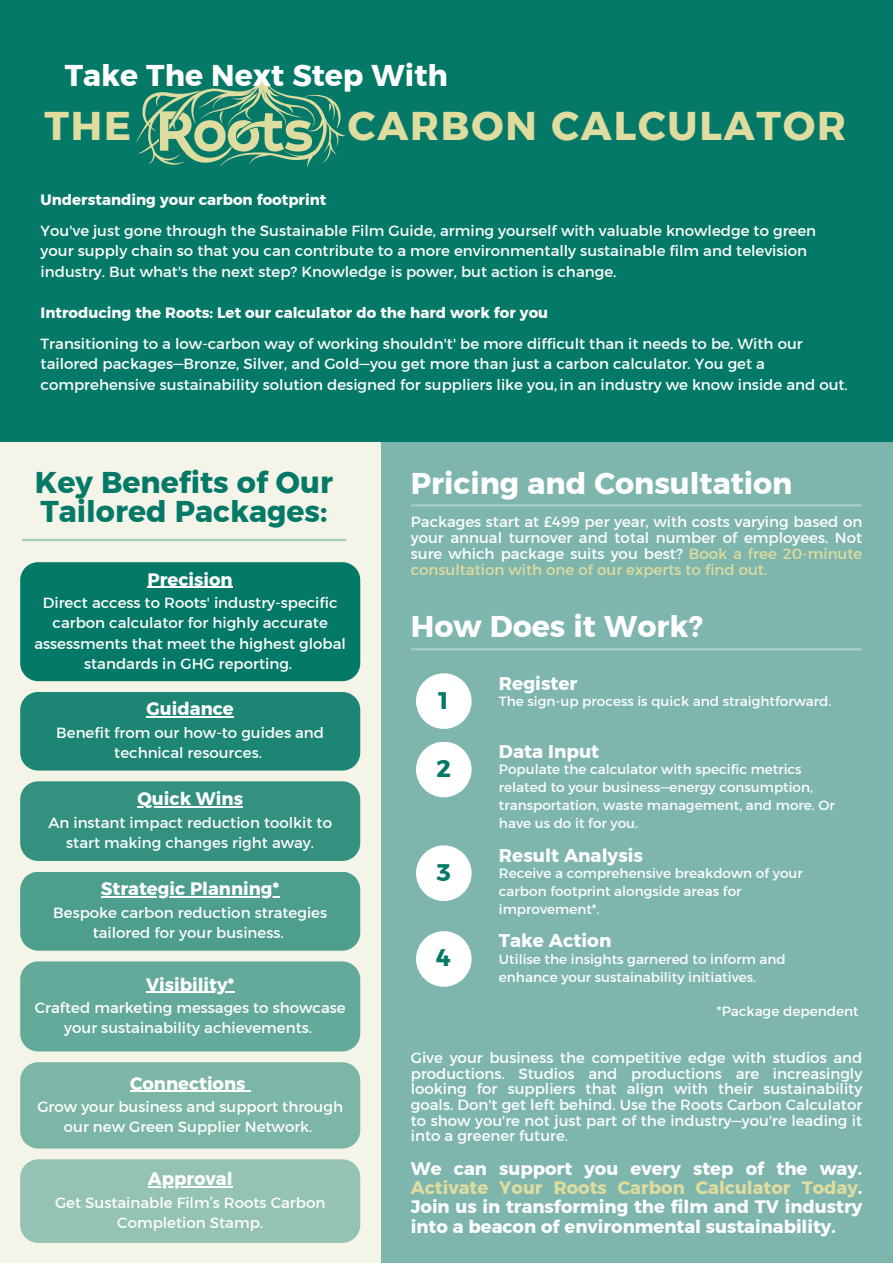
<style>
.page{position:relative;width:893px;height:1264px;background:#fff}
.page>*{position:absolute;margin:0;border:0;box-sizing:border-box;transform-origin:0 0}
.t1{font:40.05px "Kief Montaser Bold";letter-spacing:.045em;color:#dfdc9f}
.t2{font:30px "Kief Montaser Bold";color:#fff}
.t3{font:30px/29.2px "Kief Montaser Bold";color:#057967}
.t4{font:24px "Kief Montaser Bold";color:#057967}
.t5{font:18.45px "Kief Montaser Bold";color:#fff}
.t6{font:18px/19px "Kief Montaser Bold";color:#fff;text-align:justify}
.t7{font:15px/20.2px "Kief Montaser Regular";color:#fff;text-align:center}
.t8{font:15px "Kief Montaser Bold";color:#fff}
.t9{font:13.65px/18px "Kief Montaser Regular";color:#fff}
.s1{color:#dfdc9f}
</style>
<div class="page">
<div style="left:0;top:0;width:892px;height:1262px;background:#7eb6ad"></div>
<div style="left:0;top:0;width:892px;height:442px;background:#057967"></div>
<div style="left:0;top:442px;width:380px;height:820px;background:#f4f4e8"></div>
<svg style="left:136px;top:79px;width:209px;height:88px"></svg>
<hr style="left:22px;top:539px;width:324px;height:2px;background:#057967">
<hr style="left:411px;top:504px;width:450px;height:2px;background:#fff">
<hr style="left:411px;top:648px;width:450px;height:2px;background:#fff">
<div style="left:416px;top:673px;width:55px;height:56px;background:#fff;border-radius:50%"></div>
<div style="left:416px;top:741px;width:55px;height:56px;background:#fff;border-radius:50%"></div>
<div style="left:416px;top:845px;width:55px;height:56px;background:#fff;border-radius:50%"></div>
<div style="left:416px;top:931px;width:55px;height:55px;background:#fff;border-radius:50%"></div>
<div style="left:20px;top:562px;width:340px;height:119px;background:#057967"></div>
<hr style="left:148px;top:586px;width:85px;height:2px;background:#fff">
<div style="left:20px;top:692px;width:340px;height:78px;background:#1d8574"></div>
<hr style="left:147px;top:716px;width:87px;height:1px;background:#fff">
<div style="left:20px;top:781px;width:340px;height:80px;background:#349180"></div>
<hr style="left:137px;top:806px;width:106px;height:1px;background:#fff">
<div style="left:20px;top:872px;width:340px;height:78px;background:#4d9e8d"></div>
<hr style="left:101px;top:896px;width:178px;height:1px;background:#fff">
<div style="left:20px;top:961px;width:340px;height:90px;background:#64aa9a"></div>
<hr style="left:146px;top:991px;width:88px;height:1px;background:#fff">
<div style="left:20px;top:1062px;width:340px;height:86px;background:#7cb6a7"></div>
<div style="left:20px;top:1159px;width:340px;height:83px;background:#94c2b4"></div>
<hr style="left:148px;top:1186px;width:84px;height:1px;background:#fff">
<p class="t2" style="left:65px;top:57px;width:384px">Take The Next Step With</p>
<p class="t1" style="left:44px;top:101px;width:88px">THE</p>
<p class="t1" style="left:348px;top:101px;width:499px">CARBON CALCULATOR</p>
<p class="t8" style="left:41px;top:190px;width:287px">Understanding your carbon footprint</p>
<p class="t7" style="left:41px;top:220px;width:777px;text-align:left">You've just gone through the Sustainable Film Guide, arming yourself with valuable knowledge to green your supply chain so that you can contribute to a more environmentally sustainable film and television industry. But what's the next step? Knowledge is power, but action is change.</p>
<p class="t8" style="left:41px;top:303px;width:509px">Introducing the Roots: Let our calculator do the hard work for you</p>
<p class="t7" style="left:41px;top:333px;width:808px;text-align:left">Transitioning to a low-carbon way of working shouldn't' be more difficult than it needs to be. With our tailored packages—Bronze, Silver, and Gold—you get more than just a carbon calculator. You get a comprehensive sustainability solution designed for suppliers like you,in an industry we know inside and out.</p>
<p class="t3" style="left:35px;top:467px;width:299px">Key Benefits of Our<br>Tailored Packages:</p>
<p class="t6" style="left:148px;top:569px;width:87px">Precision</p>
<p class="t7" style="left:34px;top:592px;width:313px">Direct access to Roots' industry-specific carbon calculator for highly accurate assessments that meet the highest global standards in GHG reporting.</p>
<p class="t6" style="left:147px;top:699px;width:89px">Guidance</p>
<p class="t7" style="left:56px;top:722px;width:269px">Benefit from our how-to guides and technical resources.</p>
<p class="t6" style="left:137px;top:789px;width:107px">Quick Wins</p>
<p class="t7" style="left:48px;top:812px;width:285px">An instant impact reduction toolkit to start making changes right away.</p>
<p class="t6" style="left:101px;top:879px;width:180px">Strategic Planning*</p>
<p class="t7" style="left:53px;top:902px;width:275px">Bespoke carbon reduction strategies tailored for your business.</p>
<p class="t6" style="left:146px;top:974px;width:90px">Visibility*</p>
<p class="t7" style="left:35px;top:997px;width:312px">Crafted marketing messages to showcase your sustainability achievements.</p>
<p class="t6" style="left:130px;top:1073px;width:117px">Connections</p>
<p class="t7" style="left:37px;top:1096px;width:307px">Grow your business and support through our new Green Supplier Network.</p>
<p class="t6" style="left:148px;top:1169px;width:86px">Approval</p>
<p class="t7" style="left:55px;top:1192px;width:272px">Get Sustainable Film’s Roots Carbon<br>Completion Stamp.</p>
<p class="t2" style="left:411px;top:464px;width:383px">Pricing and Consultation</p>
<p class="t7" style="left:411px;top:514px;width:453px;line-height:15.8px;text-align:justify">Packages start at £499 per year, with costs varying based on your annual turnover and total number of employees. Not sure which package suits you best? <span class="s1">Book a free 20-minute consultation with one of our experts to find out.</span></p>
<p class="t2" style="left:411px;top:607px;width:293px">How Does it Work?</p>
<p class="t4" style="left:439px;top:685px;width:11px">1</p>
<p class="t4" style="left:436px;top:753px;width:16px">2</p>
<p class="t4" style="left:436px;top:857px;width:16px">3</p>
<p class="t4" style="left:436px;top:943px;width:16px">4</p>
<p class="t5" style="left:499px;top:671px;width:80px">Register</p>
<p class="t9" style="left:499px;top:692px;width:334px">The sign-up process is quick and straightforward.</p>
<p class="t5" style="left:499px;top:740px;width:102px">Data Input</p>
<p class="t9" style="left:499px;top:760px;width:337px">Populate the calculator with specific metrics related to your business—energy consumption, transportation, waste management, and more. Or have us do it for you.</p>
<p class="t5" style="left:499px;top:843px;width:146px">Result Analysis</p>
<p class="t9" style="left:499px;top:864px;width:305px">Receive a comprehensive breakdown of your carbon footprint alongside areas for improvement*.</p>
<p class="t5" style="left:499px;top:929px;width:114px">Take Action</p>
<p class="t9" style="left:499px;top:949px;width:288px">Utilise the insights garnered to inform and enhance your sustainability initiatives.</p>
<p class="t9" style="left:716px;top:1001px;width:143px">*Package dependent</p>
<p class="t7" style="left:411px;top:1049px;width:453px;line-height:15.8px;text-align:justify">Give your business the competitive edge with studios and productions. Studios and productions are increasingly looking for suppliers that align with their sustainability goals. Don't get left behind. Use the Roots Carbon Calculator to show you're not just part of the industry—you're leading it into a greener future.</p>
<p class="t6" style="left:411px;top:1159px;width:453px">We can support you every step of the way.<br><span class="s1">Activate Your Roots Carbon Calculator Today</span>.<br>Join us in transforming the film and TV industry into a beacon of environmental sustainability.</p>
</div>
